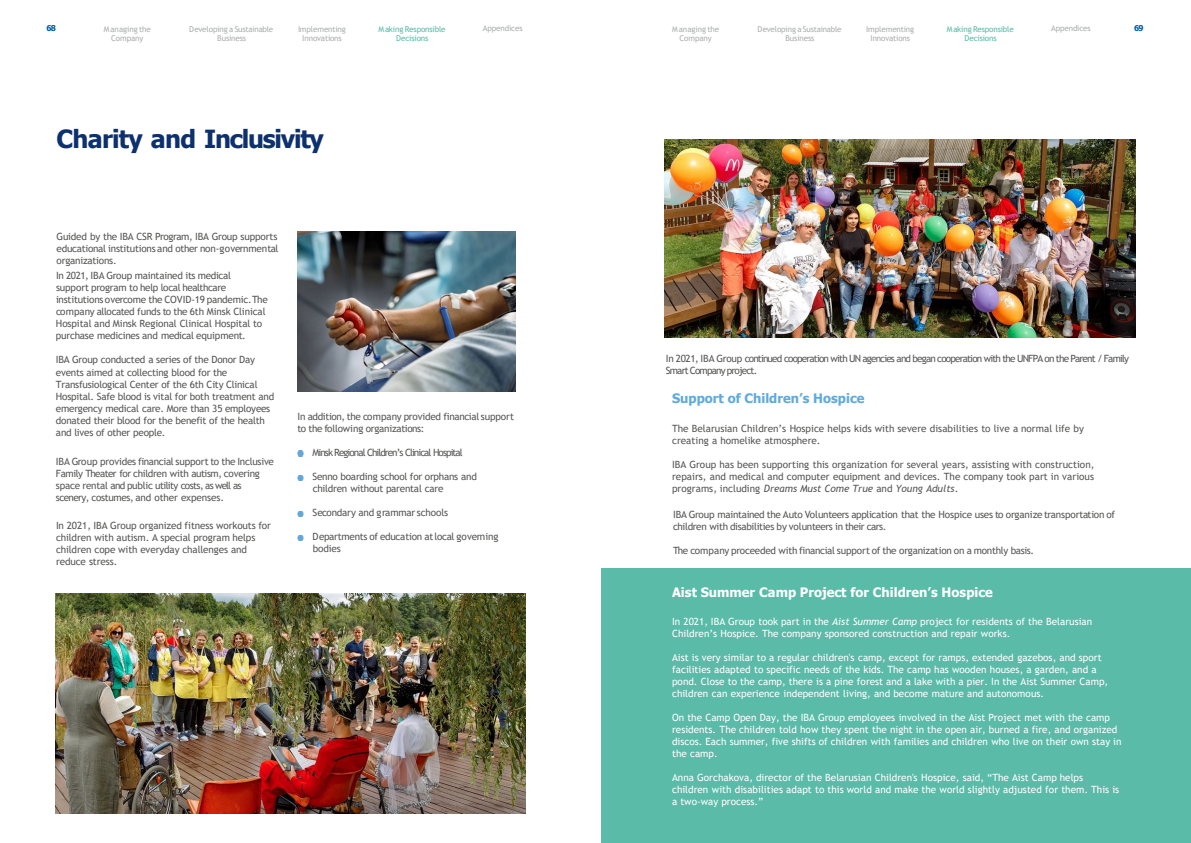
<style>
.page{position:relative;width:1191px;height:843px;background:#fff}
.page>*{position:absolute;margin:0;border:0;box-sizing:border-box;transform-origin:0 0}
.t1{font:700 25px "Tahoma";letter-spacing:-.045em;color:#0d306e}
.t2{font:700 13px "Tahoma";color:#fff}
.t3{font:700 13px "Tahoma";color:#5eaade}
.t4{font:10px/12px "Trebuchet MS";letter-spacing:-.02em;color:#575756}
.t5{font:10px/12px "Trebuchet MS";color:#fff}
.t6{font:10px/12px "Trebuchet MS";letter-spacing:-.085em;color:#575756}
.t7{font:10px/12px "Trebuchet MS";color:#575756}
.t8{font:10px "Trebuchet MS";letter-spacing:-.095em;color:#575756}
.t9{font:8px/9px "Trebuchet MS";letter-spacing:-.015em;color:#acaeaf;text-align:center}
.t10{font:8px/9px "Trebuchet MS";letter-spacing:-.015em;color:#59bba8;text-align:center}
.t11{font:700 8px "Tahoma";color:#005da9}
.s1{font-style:italic}
</style>
<div class="page">
<div style="left:602px;top:568px;width:589px;height:274px;background:#59bba8"></div>
<svg style="left:298px;top:450px;width:6px;height:6px"></svg>
<svg style="left:298px;top:475px;width:6px;height:5px"></svg>
<svg style="left:298px;top:511px;width:6px;height:5px"></svg>
<svg style="left:298px;top:535px;width:6px;height:5px"></svg>
<img style="left:298px;top:232px;width:218px;height:159px">
<img style="left:665px;top:139px;width:471px;height:198px">
<img style="left:55px;top:593px;width:471px;height:219px">
<p class="t11" style="left:46px;top:23px;width:11px">68</p>
<p class="t9" style="left:104px;top:24px;width:48px">Managing the</p>
<p class="t9" style="left:1051px;top:24px;width:41px">Appendices</p>
<p class="t9" style="left:111px;top:33px;width:34px">Company</p>
<p class="t9" style="left:189px;top:24px;width:86px">Developing a Sustainable<br>Business</p>
<p class="t9" style="left:298px;top:24px;width:49px">Implementing<br>Innovations</p>
<p class="t10" style="left:379px;top:24px;width:69px">Making Responsible<br>Decisions</p>
<p class="t9" style="left:483px;top:24px;width:41px">Appendices</p>
<p class="t9" style="left:672px;top:24px;width:48px">Managing the</p>
<p class="t11" style="left:1134px;top:23px;width:11px">69</p>
<p class="t9" style="left:680px;top:33px;width:34px">Company</p>
<p class="t9" style="left:757px;top:24px;width:86px">Developing a Sustainable<br>Business</p>
<p class="t9" style="left:866px;top:24px;width:49px">Implementing<br>Innovations</p>
<p class="t10" style="left:947px;top:24px;width:69px">Making Responsible<br>Decisions</p>
<h1 class="t1" style="left:57px;top:121px;width:269px">Charity and Inclusivity</h1>
<p class="t4" style="left:57px;top:230px;width:223px;text-align:justify">Guided by the IBA CSR Program, IBA Group supports educational institutions and other non-governmental organizations.</p>
<p class="t4" style="left:56px;top:269px;width:177px">In 2021, IBA Group maintained its medical support program to help local healthcare</p>
<p class="t4" style="left:56px;top:293px;width:213px">institutions overcome the COVID-19 pandemic.The company allocated funds to the 6th Minsk Clinical Hospital and Minsk Regional Clinical Hospital to purchase medicines and medical equipment.</p>
<p class="t4" style="left:56px;top:353px;width:220px">IBA Group conducted a series of the Donor Day events aimed at collecting blood for the Transfusiological Center of the 6th City Clinical Hospital. Safe blood is vital for both treatment and emergency medical care. More than 35 employees donated their blood for the benefit of the health and lives of other people.</p>
<p class="t4" style="left:56px;top:455px;width:220px">IBA Group provides financial support to the Inclusive Family Theater for children with autism, covering space rental and public utility costs, as well as scenery, costumes, and other expenses.</p>
<p class="t4" style="left:56px;top:519px;width:217px">In 2021, IBA Group organized fitness workouts for children with autism. A special program helps children cope with everyday challenges and reduce stress.</p>
<p class="t4" style="left:298px;top:410px;width:218px">In addition, the company provided financial support to the following organizations:</p>
<p class="t8" style="left:312px;top:446px;width:152px">Minsk Regional Children’s Clinical Hospital</p>
<p class="t4" style="left:312px;top:470px;width:166px">Senno boarding school for orphans and children without parental care</p>
<p class="t4" style="left:312px;top:506px;width:137px">Secondary and grammar schools</p>
<p class="t4" style="left:312px;top:530px;width:188px">Departments of education at local governing bodies</p>
<p class="t6" style="left:666px;top:352px;width:465px">In 2021, IBA Group continued cooperation with UN agencies and began cooperation with the UNFPA on the Parent / Family<br>Smart Company project.</p>
<p class="t3" style="left:672px;top:388px;width:194px">Support of Children’s Hospice</p>
<p class="t7" style="left:672px;top:422px;width:413px">The Belarusian Children’s Hospice helps kids with severe disabilities to live a normal life by creating a homelike atmosphere.</p>
<p class="t4" style="left:672px;top:458px;width:424px;text-align:justify">IBA Group has been supporting this organization for several years, assisting with construction, repairs, and medical and computer equipment and devices. The company took part in various programs, including <span class="s1">Dreams Must Come True</span> and <span class="s1">Young Adults</span>.</p>
<p class="t4" style="left:673px;top:508px;width:444px">IBA Group maintained the Auto Volunteers application that the Hospice uses to organize transportation of children with disabilities by volunteers in their cars.</p>
<p class="t4" style="left:673px;top:544px;width:363px">The company proceeded with financial support of the organization on a monthly basis.</p>
<p class="t2" style="left:672px;top:582px;width:322px">Aist Summer Camp Project for Children’s Hospice</p>
<p class="t5" style="left:672px;top:614px;width:422px">In 2021, IBA Group took part in the <span class="s1">Aist Summer Camp</span> project for residents of the Belarusian<br>Children’s Hospice. The company sponsored construction and repair works.</p>
<p class="t5" style="left:672px;top:650px;width:438px">Aist is very similar to a regular children's camp, except for ramps, extended gazebos, and sport facilities adapted to specific needs of the kids. The camp has wooden houses, a garden, and a pond. Close to the camp, there is a pine forest and a lake with a pier. In the Aist Summer Camp, children can experience independent living, and become mature and autonomous.</p>
<p class="t5" style="left:672px;top:710px;width:451px">On the Camp Open Day, the IBA Group employees involved in the Aist Project met with the camp residents. The children told how they spent the night in the open air, burned a fire, and organized discos. Each summer, five shifts of children with families and children who live on their own stay in the camp.</p>
<p class="t5" style="left:672px;top:770px;width:449px">Anna Gorchakova, director of the Belarusian Children's Hospice, said, “The Aist Camp helps children with disabilities adapt to this world and make the world slightly adjusted for them. This is a two-way process.”</p>
</div>
